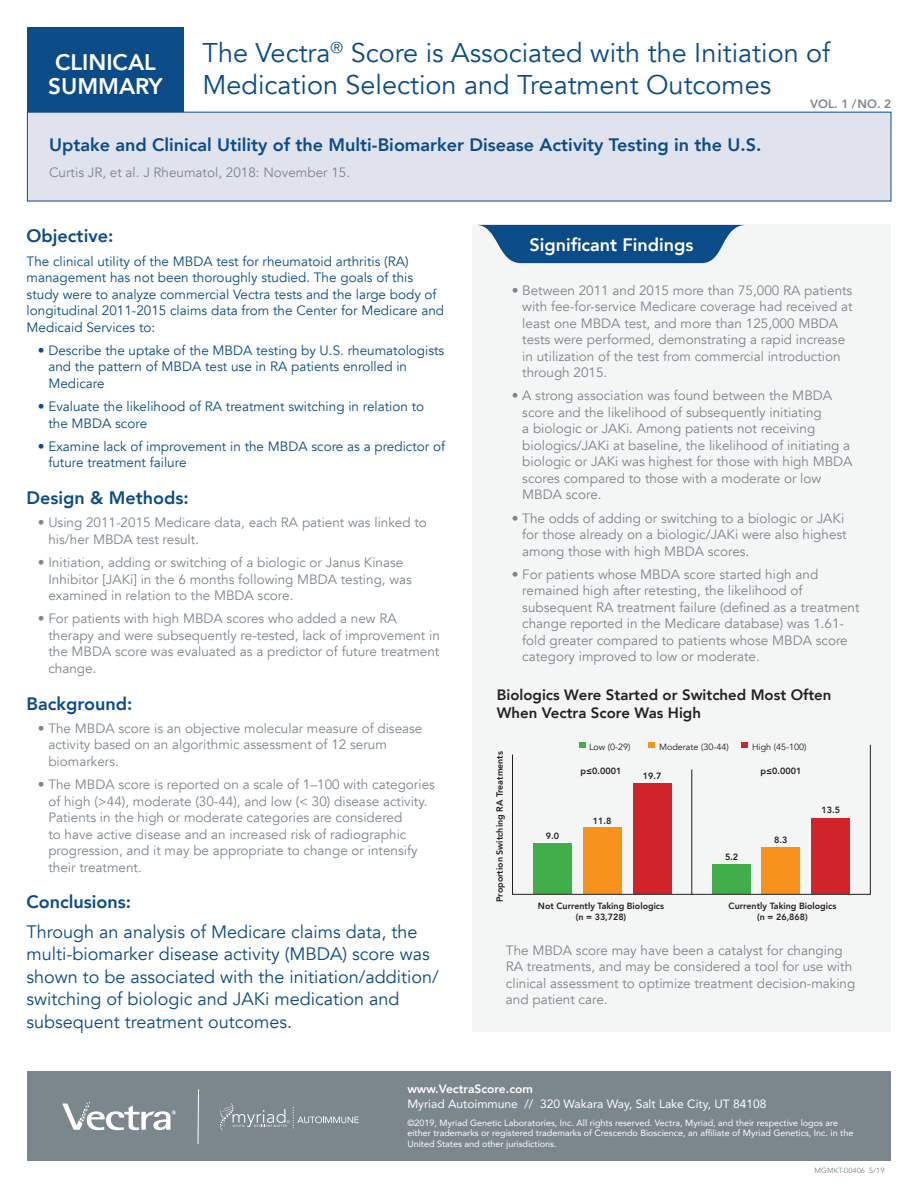
<style>
.page{position:relative;width:918px;height:1188px;background:#fff}
.page>*{position:absolute;margin:0;border:0;box-sizing:border-box;transform-origin:0 0}
.t1{font:27px/31.5px "Avenir";color:#0b4b87}
.t2{font:800 22.5px "Avenir";color:#fff}
.t3{font:18px/22.5px "Avenir";color:#0b4b87}
.t4{font:800 18px "Avenir";color:#0b4b87}
.t5{font:800 18px "Avenir";color:#fff}
.t6{font:800 15px/18px "Avenir";color:#231f20}
.t7{font:13.5px/16.5px "Avenir";color:#7c868d}
.t8{font:13.5px/16.5px "Avenir";color:#0b4b87}
.t9{font:12px "Avenir";color:#fff}
.t10{font:800 12px "Avenir";color:#fff}
.t11{font:800 12px "Avenir";color:#7c868d}
.t12{font:9px/10.5px "Avenir";color:#fff}
.t13{font:800 9px "Avenir";color:#231f20}
.t14{font:9px "Avenir";color:#231f20}
.t15{font:7.5px "Avenir";color:#7c868d}
.s1{font-weight:800}
</style>
<div class="page">
<div style="left:27px;top:1071px;width:864px;height:90px;background:#7c868d"></div>
<svg style="left:220px;top:1103px;width:139px;height:28px"></svg>
<svg style="left:197px;top:1089px;width:2px;height:55px"></svg>
<svg style="left:62px;top:1102px;width:114px;height:28px"></svg>
<div style="left:472px;top:224px;width:419px;height:808px;background:#f4f5f5"></div>
<svg style="left:478px;top:225px;width:266px;height:38px"></svg>
<div style="left:27px;top:27px;width:157px;height:85px;background:#0b4b87"></div>
<div style="left:27px;top:112px;width:864px;height:89px;background:#e0e2ed"></div>
<div style="left:533px;top:843px;width:39px;height:51px;background:#40ae49"></div>
<div style="left:583px;top:828px;width:39px;height:66px;background:#f7931d"></div>
<div style="left:633px;top:784px;width:39px;height:110px;background:#d1232a"></div>
<div style="left:712px;top:865px;width:39px;height:29px;background:#40ae49"></div>
<div style="left:761px;top:847px;width:39px;height:47px;background:#f7931d"></div>
<div style="left:812px;top:818px;width:38px;height:76px;background:#d1232a"></div>
<svg style="left:579px;top:743px;width:7px;height:5px"></svg>
<svg style="left:649px;top:743px;width:6px;height:5px"></svg>
<svg style="left:742px;top:743px;width:6px;height:5px"></svg>
<hr style="left:512px;top:755px;width:1px;height:140px;background:#231f20">
<hr style="left:691px;top:770px;width:1px;height:125px;background:#231f20">
<hr style="left:870px;top:745px;width:1px;height:150px;background:#231f20">
<hr style="left:512px;top:894px;width:359px;height:1px;background:#231f20">
<p class="t2" style="left:55px;top:45px;width:102px">CLINICAL</p>
<p class="t2" style="left:48px;top:69px;width:116px">SUMMARY</p>
<p class="t1" style="left:203px;top:38px;width:629px">The Vectra<sup>®</sup> Score is Associated with the Initiation of<br>Medication Selection and Treatment Outcomes</p>
<p class="t11" style="left:810px;top:95px;width:83px">VOL. 1 /NO. 2</p>
<p class="t4" style="left:49px;top:130px;width:714px">Uptake and Clinical Utility of the Multi-Biomarker Disease Activity Testing in the U.S.</p>
<p class="t7" style="left:49px;top:164px;width:303px">Curtis JR, et al. J Rheumatol, 2018: November 15.</p>
<p class="t4" style="left:27px;top:222px;width:88px">Objective:</p>
<p class="t8" style="left:27px;top:253px;width:419px">The clinical utility of the MBDA test for rheumatoid arthritis (RA) management has not been thoroughly studied. The goals of this study were to analyze commercial Vectra tests and the large body of longitudinal 2011-2015 claims data from the Center for Medicare and Medicaid Services to:</p>
<p class="t8" style="left:48px;top:342px;width:398px;text-indent:-11px"><span class="s1">•</span> Describe the uptake of the MBDA testing by U.S. rheumatologists and the pattern of MBDA test use in RA patients enrolled in<br>Medicare</p>
<p class="t8" style="left:48px;top:398px;width:377px;text-indent:-11px"><span class="s1">•</span> Evaluate the likelihood of RA treatment switching in relation to the MBDA score</p>
<p class="t8" style="left:48px;top:438px;width:398px;text-indent:-11px"><span class="s1">•</span> Examine lack of improvement in the MBDA score as a predictor of future treatment failure</p>
<p class="t4" style="left:27px;top:484px;width:164px">Design &amp; Methods:</p>
<p class="t7" style="left:48px;top:515px;width:380px;text-indent:-11px">• Using 2011-2015 Medicare data, each RA patient was linked to his/her MBDA test result.</p>
<p class="t7" style="left:48px;top:554px;width:365px;text-indent:-11px">• Initiation, adding or switching of a biologic or Janus Kinase<br>Inhibitor [JAKi] in the 6 months following MBDA testing, was examined in relation to the MBDA score.</p>
<p class="t7" style="left:48px;top:611px;width:393px;text-indent:-11px">• For patients with high MBDA scores who added a new RA therapy and were subsequently re-tested, lack of improvement in the MBDA score was evaluated as a predictor of future treatment change.</p>
<p class="t4" style="left:27px;top:689px;width:108px">Background:</p>
<p class="t7" style="left:48px;top:720px;width:376px;text-indent:-11px">• The MBDA score is an objective molecular measure of disease activity based on an algorithmic assessment of 12 serum biomarkers.</p>
<p class="t7" style="left:48px;top:776px;width:388px;text-indent:-11px">• The MBDA score is reported on a scale of 1–100 with categories of high (&gt;44), moderate (30-44), and low (&lt; 30) disease activity.<br>Patients in the high or moderate categories are considered<br>to have active disease and an increased risk of radiographic progression, and it may be appropriate to change or intensify their treatment.</p>
<p class="t4" style="left:27px;top:888px;width:106px">Conclusions:</p>
<p class="t3" style="left:27px;top:921px;width:414px">Through an analysis of Medicare claims data, the multi-biomarker disease activity (MBDA) score was shown to be associated with the initiation/addition/ switching of biologic and JAKi medication and subsequent treatment outcomes.</p>
<p class="t5" style="left:529px;top:231px;width:166px">Significant Findings</p>
<p class="t7" style="left:522px;top:282px;width:332px;text-indent:-11px">• Between 2011 and 2015 more than 75,000 RA patients with fee-for-service Medicare coverage had received at least one MBDA test, and more than 125,000 MBDA tests were performed, demonstrating a rapid increase in utilization of the test from commercial introduction through 2015.</p>
<p class="t7" style="left:522px;top:388px;width:332px;text-indent:-11px">• A strong association was found between the MBDA score and the likelihood of subsequently initiating<br>a biologic or JAKi. Among patients not receiving biologics/JAKi at baseline, the likelihood of initiating a biologic or JAKi was highest for those with high MBDA scores compared to those with a moderate or low MBDA score.</p>
<p class="t7" style="left:522px;top:510px;width:326px;text-indent:-11px">• The odds of adding or switching to a biologic or JAKi for those already on a biologic/JAKi were also highest among those with high MBDA scores.</p>
<p class="t7" style="left:522px;top:566px;width:339px;text-indent:-11px">• For patients whose MBDA score started high and remained high after retesting, the likelihood of subsequent RA treatment failure (defined as a treatment change reported in the Medicare database) was 1.61- fold greater compared to patients whose MBDA score category improved to low or moderate.</p>
<p class="t6" style="left:497px;top:685px;width:336px">Biologics Were Started or Switched Most Often<br>When Vectra Score Was High</p>
<p class="t13" style="left:493px;top:902px;width:153px;rotate:-90deg">Proportion Switching RA Treatments</p>
<p class="t14" style="left:589px;top:741px;width:43px">Low (0-29)</p>
<p class="t14" style="left:659px;top:741px;width:71px">Moderate (30-44)</p>
<p class="t14" style="left:752px;top:741px;width:56px">High (45-100)</p>
<p class="t13" style="left:546px;top:829px;width:15px">9.0</p>
<p class="t13" style="left:581px;top:764px;width:42px">p≤0.0001</p>
<p class="t13" style="left:760px;top:764px;width:42px">p≤0.0001</p>
<p class="t13" style="left:643px;top:769px;width:20px">19.7</p>
<p class="t13" style="left:593px;top:813px;width:20px">11.8</p>
<p class="t13" style="left:725px;top:850px;width:15px">5.2</p>
<p class="t13" style="left:774px;top:833px;width:15px">8.3</p>
<p class="t13" style="left:822px;top:803px;width:20px">13.5</p>
<p class="t13" style="left:538px;top:899px;width:128px">Not Currently Taking Biologics</p>
<p class="t13" style="left:576px;top:910px;width:52px">(n = 33,728)</p>
<p class="t13" style="left:729px;top:899px;width:109px">Currently Taking Biologics</p>
<p class="t13" style="left:757px;top:910px;width:52px">(n = 26,868)</p>
<p class="t7" style="left:506px;top:942px;width:351px">The MBDA score may have been a catalyst for changing RA treatments, and may be considered a tool for use with clinical assessment to optimize treatment decision-making and patient care.</p>
<p class="t10" style="left:407px;top:1080px;width:127px">www.VectraScore.com</p>
<p class="t9" style="left:407px;top:1095px;width:361px">Myriad Autoimmune // 320 Wakara Way, Salt Lake City, UT 84108</p>
<p class="t12" style="left:407px;top:1117px;width:448px">©2019, Myriad Genetic Laboratories, Inc. All rights reserved. Vectra, Myriad, and their respective logos are either trademarks or registered trademarks of Crescendo Bioscience, an affiliate of Myriad Genetics, Inc. in the<br>United States and other jurisdictions.</p>
<p class="t15" style="left:815px;top:1166px;width:72px">MGMKT-00406 5/19</p>
</div>
